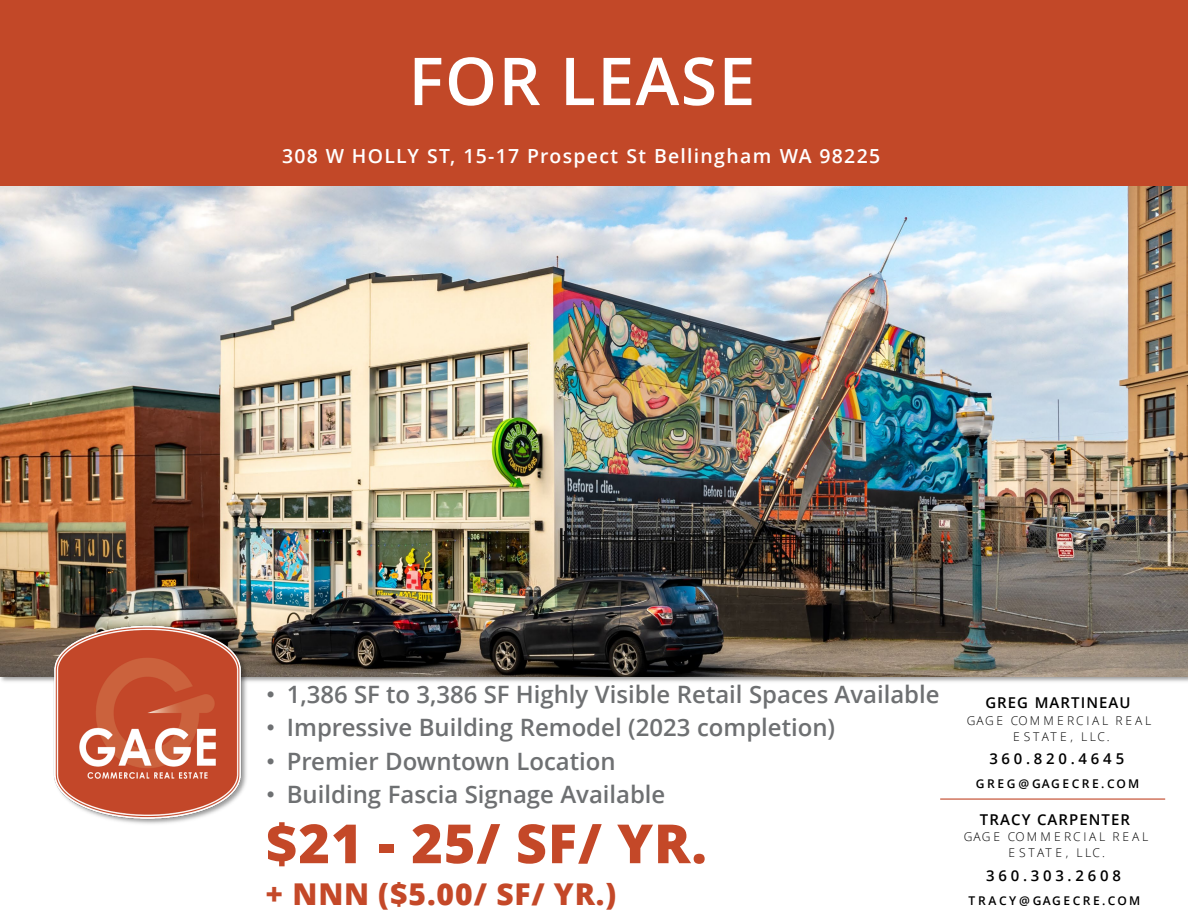
<style>
.page{position:relative;width:1188px;height:918px;background:#fff}
.page>*{position:absolute;margin:0;border:0;box-sizing:border-box;transform-origin:0 0}
.t1{font:600 66px "Open Sans";letter-spacing:.02em;color:#fff}
.t2{font:800 54px "Open Sans";letter-spacing:.015em;color:#c44828}
.t3{font:800 30px "Open Sans";letter-spacing:.03em;color:#c44828}
.t4{font:600 24px "Open Sans";color:#6e7072}
.t5{font:600 19.5px "Open Sans";letter-spacing:.065em;color:#fff}
.t6{font:600 15px "Open Sans";letter-spacing:.075em;color:#000}
.t7{font:600 15px "Open Sans";letter-spacing:.25em;color:#000}
.t8{font:300 12px "Open Sans";letter-spacing:.23em;color:#000}
.t9{font:600 12px "Open Sans";letter-spacing:.205em;color:#000}
.s1{font-family:"Arial";font-weight:400}
</style>
<div class="page">
<img style="left:0;top:186px;width:1188px;height:490px">
<img style="left:36px;top:614px;width:229px;height:68px">
<img style="left:39px;top:617px;width:216px;height:207px">
<div style="left:0;top:0;width:1188px;height:186px;background:#c24828"></div>
<hr style="left:940px;top:799px;width:225px;height:1px;background:#c14628">
<h1 class="t1" style="left:408px;top:36px;width:348px">FOR LEASE</h1>
<p class="t5" style="left:282px;top:142px;width:600px">308 W HOLLY ST, 15-17 Prospect St Bellingham WA 98225</p>
<p class="t4" style="left:266px;top:678px;width:675px"><span class="s1">•</span> 1,386 SF to 3,386 SF Highly Visible Retail Spaces Available</p>
<p class="t4" style="left:266px;top:711px;width:570px"><span class="s1">•</span> Impressive Building Remodel (2023 completion)</p>
<p class="t4" style="left:266px;top:744px;width:351px"><span class="s1">•</span> Premier Downtown Location</p>
<p class="t4" style="left:266px;top:778px;width:400px"><span class="s1">•</span> Building Fascia Signage Available</p>
<p class="t2" style="left:266px;top:803px;width:443px">$21 - 25/ SF/ YR.</p>
<p class="t3" style="left:266px;top:871px;width:352px">+ NNN ($5.00/ SF/ YR.)</p>
<p class="t6" style="left:985px;top:692px;width:147px">GREG MARTINEAU</p>
<p class="t8" style="left:967px;top:712px;width:186px">GAGE COMMERCIAL REAL</p>
<p class="t8" style="left:1013px;top:728px;width:98px">ESTATE, LLC.</p>
<p class="t7" style="left:989px;top:748px;width:136px">360.820.4645</p>
<p class="t9" style="left:976px;top:775px;width:165px">GREG@GAGECRE.COM</p>
<p class="t6" style="left:980px;top:809px;width:152px">TRACY CARPENTER</p>
<p class="t8" style="left:964px;top:829px;width:186px">GAGE COMMERCIAL REAL</p>
<p class="t8" style="left:1009px;top:845px;width:98px">ESTATE, LLC.</p>
<p class="t7" style="left:986px;top:865px;width:136px">360.303.2608</p>
<p class="t9" style="left:968px;top:892px;width:173px">TRACY@GAGECRE.COM</p>
</div>
